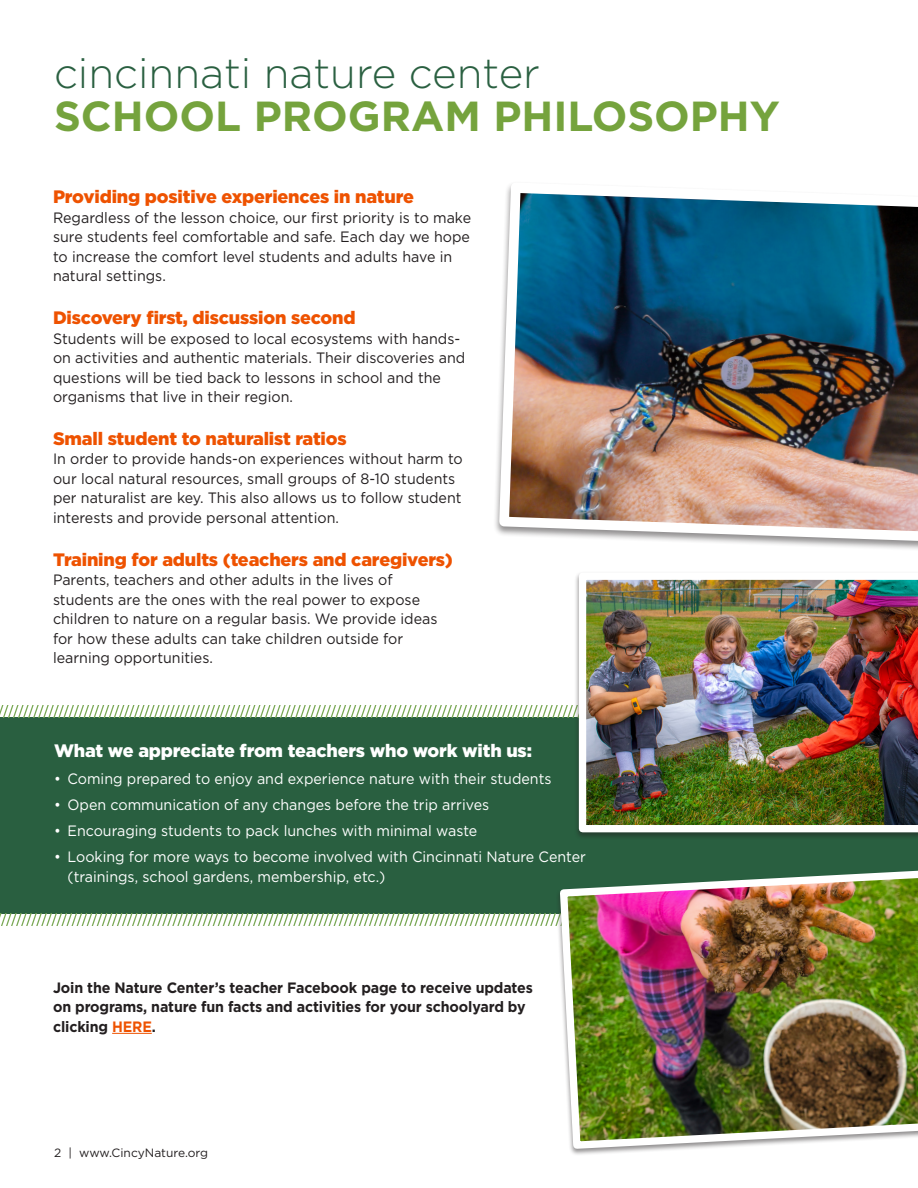
<style>
.page{position:relative;width:918px;height:1188px;background:#fff}
.page>*{position:absolute;margin:0;border:0;box-sizing:border-box;transform-origin:0 0}
.Section___header{font:700 42px/43.5px "Gotham";color:#75a33d}
.Subhead_Lime_12pt{font:900 18px "Gotham";letter-spacing:-.01em;color:#ee5200}
.Subhead_Lime_12pt-2{font:900 18px "Gotham";letter-spacing:-.01em;color:#fff}
.Copy___Black_bullets{font:15px/19.5px "Gotham";color:#231f20;scale:.95 1}
.t1{font:15px/19.5px "Gotham";color:#fff;scale:.95 1}
.CAMPS___Body_Bullets{font:700 15px/19.5px "Gotham";letter-spacing:-.01em;color:#231f20;scale:.95 1}
.t2{font:12px "Gotham";color:#231f20}
.s1{font-weight:300;color:#2a6041}
.s2{color:#ee5200}
</style>
<div class="page">
<div style="left:0;top:717px;width:918px;height:197px;background:#295f40"></div>
<svg style="left:0;top:706px;width:574px;height:11px"></svg>
<svg style="left:0;top:914px;width:556px;height:11px"></svg>
<hr style="left:112px;top:1033px;width:40px;height:1px;background:#ee5200">
<img style="left:495px;top:184px;width:423px;height:364px">
<div style="left:574px;top:571px;width:344px;height:269px;background:#231f20;opacity:.5"></div>
<img style="left:579px;top:573px;width:339px;height:259px">
<img style="left:556px;top:870px;width:362px;height:283px">
<p class="Section___header" style="left:54px;top:51px;width:727px"><span class="s1">cincinnati nature center<br></span>SCHOOL PROGRAM PHILOSOPHY</p>
<p class="Subhead_Lime_12pt" style="left:53px;top:185px;width:362px">Providing positive experiences in nature</p>
<p class="Copy___Black_bullets" style="left:53px;top:208px;width:442px">Regardless of the lesson choice, our first priority is to make sure students feel comfortable and safe. Each day we hope to increase the comfort level students and adults have in natural settings.</p>
<p class="Subhead_Lime_12pt" style="left:53px;top:305px;width:304px">Discovery first, discussion second</p>
<p class="Copy___Black_bullets" style="left:53px;top:328px;width:436px">Students will be exposed to local ecosystems with hands&shy;on activities and authentic materials. Their discoveries and questions will be tied back to lessons in school and the organisms that live in their region.</p>
<p class="Subhead_Lime_12pt" style="left:53px;top:426px;width:295px">Small student to naturalist ratios</p>
<p class="Copy___Black_bullets" style="left:53px;top:449px;width:433px">In order to provide hands-on experiences without harm to our local natural resources, small groups of 8-10 students per naturalist are key. This also allows us to follow student interests and provide personal attention.</p>
<p class="Subhead_Lime_12pt" style="left:53px;top:547px;width:401px">Training for adults (teachers and caregivers)</p>
<p class="Copy___Black_bullets" style="left:53px;top:570px;width:406px">Parents, teachers and other adults in the lives of students are the ones with the real power to expose children to nature on a regular basis. We provide ideas for how these adults can take children outside for learning opportunities.</p>
<p class="Subhead_Lime_12pt-2" style="left:54px;top:739px;width:480px">What we appreciate from teachers who work with us:</p>
<p class="t1" style="left:54px;top:768px;width:525px">• Coming prepared to enjoy and experience nature with their students</p>
<p class="t1" style="left:54px;top:794px;width:460px">• Open communication of any changes before the trip arrives</p>
<p class="t1" style="left:54px;top:821px;width:447px">• Encouraging students to pack lunches with minimal waste</p>
<p class="t1" style="left:68px;top:847px;width:547px;text-indent:-14px">• Looking for more ways to become involved with Cincinnati Nature Center (trainings, school gardens, membership, etc.)</p>
<p class="CAMPS___Body_Bullets" style="left:53px;top:978px;width:507px">Join the Nature Center’s teacher Facebook page to receive updates on programs, nature fun facts and activities for your schoolyard by clicking <span class="s2">HERE</span>.</p>
<p class="t2" style="left:54px;top:1145px;width:156px">2 | www.CincyNature.org</p>
</div>
